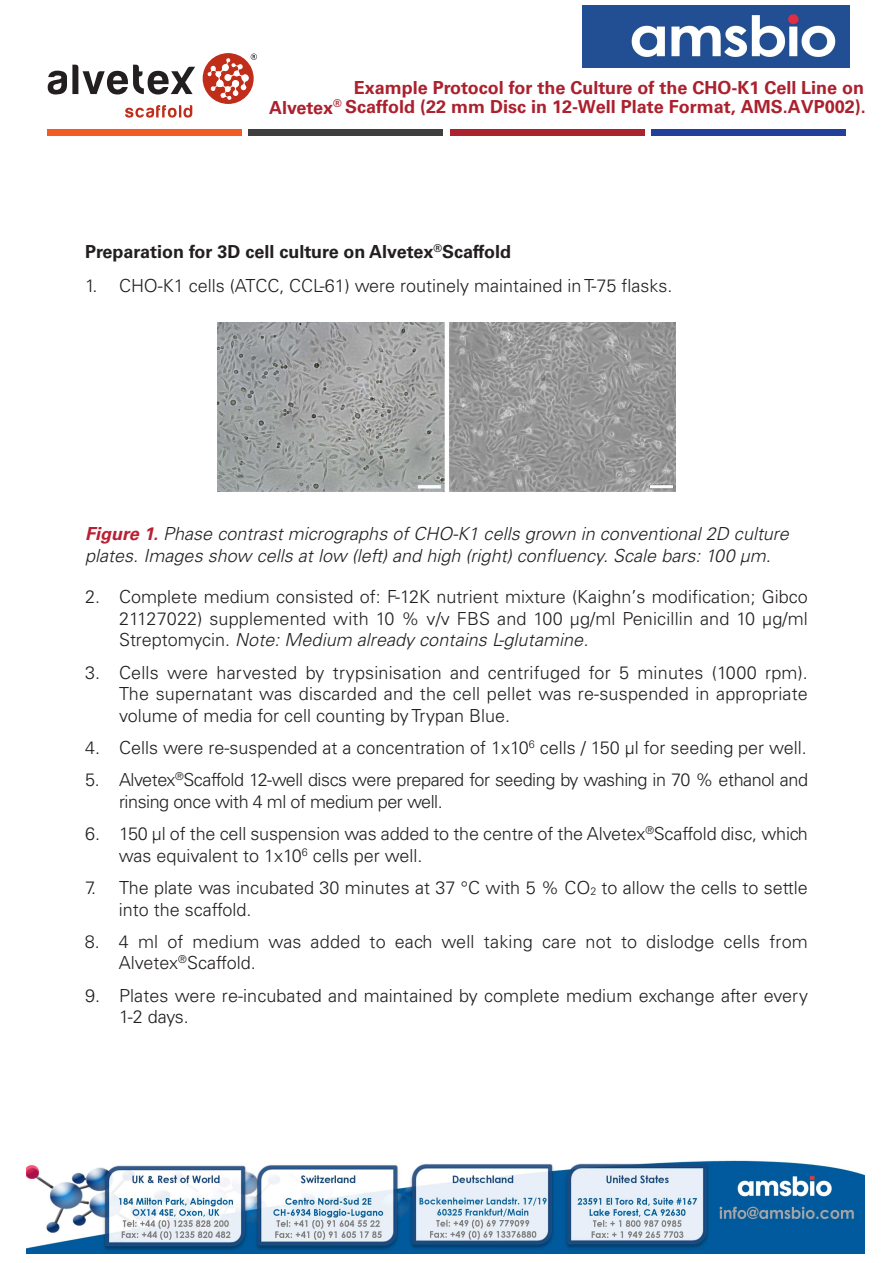
<style>
.page{position:relative;width:893px;height:1263px;background:#fff}
.page>*{position:absolute;margin:0;border:0;box-sizing:border-box;transform-origin:0 0}
.t1{font:300 18px/21.6px "Univers";color:#231f20}
.t2{font:italic 300 18px/21.6px "Univers";color:#231f20}
.t3{font:300 18px/21.6px "Univers";letter-spacing:-.025em;color:#231f20}
.t4{font:700 18px/19.2px "Univers";color:#ab212e;text-align:right}
.t5{font:700 18px "Univers";color:#231f20}
.s1{font-weight:700;color:#ba1f33}
.s2{font-style:italic}
.s3{font-size:10.8px}
</style>
<div class="page">
<div style="left:47px;top:130px;width:194px;height:6px;background:#f25b21"></div>
<div style="left:248px;top:130px;width:195px;height:6px;background:#3e3e3f"></div>
<div style="left:450px;top:130px;width:195px;height:6px;background:#ab212e"></div>
<div style="left:651px;top:130px;width:195px;height:6px;background:#223f99"></div>
<div style="left:203px;top:53px;width:51px;height:51px;background:#c02d19;border-radius:50%"></div>
<svg style="left:48px;top:65px;width:147px;height:29px"></svg>
<svg style="left:125px;top:105px;width:67px;height:13px"></svg>
<svg style="left:207px;top:54px;width:50px;height:46px"></svg>
<img style="left:218px;top:322px;width:457px;height:170px">
<img style="left:583px;top:5px;width:267px;height:63px">
<img style="left:26px;top:1160px;width:838px;height:93px">
<p class="t4" style="left:269px;top:80px;width:598px">Example Protocol for the Culture of the CHO-K1 Cell Line on<br>Alvetex<sup>®</sup> Scaffold (22 mm Disc in 12-Well Plate Format, AMS.AVP002).</p>
<p class="t5" style="left:85px;top:245px;width:428px">Preparation for 3D cell culture on Alvetex<sup>®</sup>Scaffold</p>
<p class="t1" style="left:85px;top:277px;width:589px">1. CHO-K1 cells (ATCC, CCL-61) were routinely maintained in T-75 flasks.</p>
<p class="t2" style="left:85px;top:525px;width:709px"><span class="s1">Figure 1.</span> Phase contrast micrographs of CHO-K1 cells grown in conventional 2D culture plates. Images show cells at low (left) and high (right) confluency. Scale bars: 100 µm.</p>
<p class="t1" style="left:119px;top:588px;width:690px;text-align:justify;text-indent:-34px">2. Complete medium consisted of: F-12K nutrient mixture (Kaighn’s modification; Gibco 21127022) supplemented with 10 % v/v FBS and 100 µg/ml Penicillin and 10 µg/ml S t r e p t o m y c i n . <span class="s2">Note: Medium already contains L-glutamine.</span></p>
<p class="t1" style="left:119px;top:663px;width:690px;text-align:justify;text-indent:-34px">3. Cells were harvested by trypsinisation and centrifuged for 5 minutes (1000 rpm).<br>The supernatant was discarded and the cell pellet was re-suspended in appropriate volume of media for cell counting by Trypan Blue.</p>
<p class="t1" style="left:85px;top:738px;width:723px">4. Cells were re-suspended at a concentration of 1x10<sup>6</sup> cells / 150 µl for seeding per well.</p>
<p class="t3" style="left:119px;top:771px;width:690px;text-indent:-34px">5. Alvetex<sup>®</sup>Scaffold 12-well discs were prepared for seeding by washing in 70 % ethanol and rinsing once with 4 ml of medium per well.</p>
<p class="t1" style="left:119px;top:824px;width:690px;text-indent:-34px">6. 150 µl of the cell suspension was added to the centre of the Alvetex<sup>®</sup>Scaffold disc, which was equivalent to 1x10<sup>6</sup> cells per well.</p>
<p class="t1" style="left:119px;top:878px;width:690px;text-indent:-34px">7. The plate was incubated 30 minutes at 37 °C with 5 % CO<span class="s3">2</span> to allow the cells to settle into the scaffold.</p>
<p class="t1" style="left:119px;top:932px;width:690px;text-indent:-34px">8. 4 ml of medium was added to each well taking care not to dislodge cells from<br>Alvetex<sup>®</sup>Scaffold.</p>
<p class="t1" style="left:119px;top:986px;width:690px;text-indent:-34px">9. Plates were re-incubated and maintained by complete medium exchange after every<br>1-2 days.</p>
</div>
